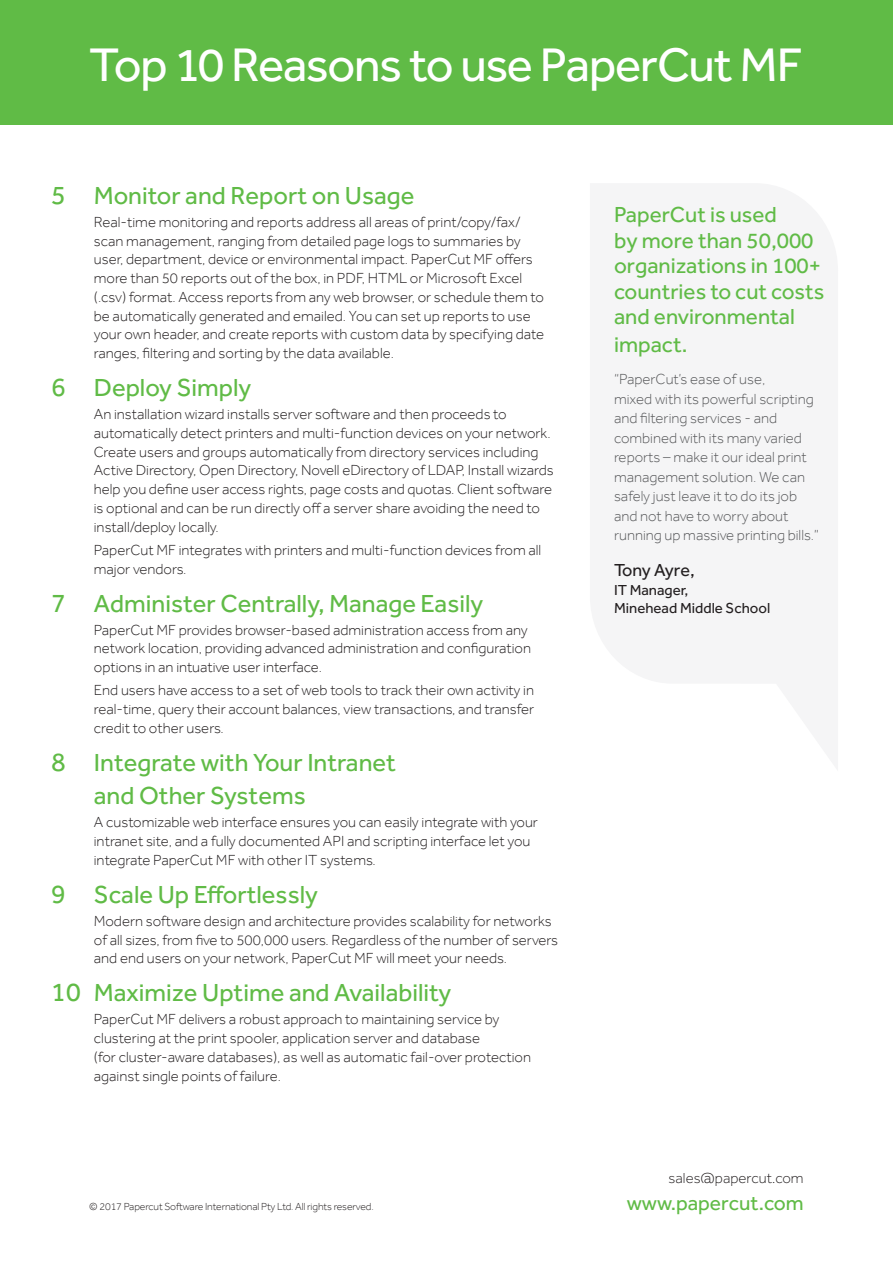
<style>
.page{position:relative;width:893px;height:1263px;background:#fff}
.page>*{position:absolute;margin:0;border:0;box-sizing:border-box;transform-origin:0 0}
.t1{font:48.75px "Effra";letter-spacing:-.03em;color:#fff}
.Medium_Body_Copy_Par{font:25.5px/33.8px "Effra";color:#60bb46}
.Medium_Body_Copy_Par-2{font:22.5px/25.5px "Effra";color:#60bb46}
.t2{font:21px "Effra";color:#60bb46}
.Medium_Body_Copy_Par-3{font:18px "Effra";letter-spacing:-.01em;color:#231f20}
.Medium_Body_Copy_Par-4{font:300 15px/18.8px "Effra";color:#231f20}
.Medium_Body_Copy_Par-5{font:300 15px/19.5px "Effra";color:#57585a}
.Medium_Body_Copy_Par-6{font:15px/18.8px "Effra";color:#231f20}
.t3{font:300 15px "Effra";color:#231f20}
.t4{font:300 10.5px "Effra";letter-spacing:-.01em;color:#231f20}
.s1{font-size:27px}
</style>
<div class="page">
<div style="left:0;top:0;width:893px;height:125px;background:#60bb46"></div>
<p class="t1" style="left:89px;top:36px;width:715px">Top 10 Reasons to use PaperCut MF</p>
<p class="Medium_Body_Copy_Par" style="left:51px;top:178px;width:365px"><span class="s1">5</span> Monitor and Report on Usage</p>
<p class="Medium_Body_Copy_Par-4" style="left:94px;top:213px;width:452px">Real-time monitoring and reports address all areas of print/copy/fax/ scan management, ranging from detailed page logs to summaries by user, department, device or environmental impact. PaperCut MF offers more than 50 reports out of the box, in PDF, HTML or Microsoft Excel (.csv) format. Access reports from any web browser, or schedule them to be automatically generated and emailed. You can set up reports to use your own header, and create reports with custom data by specifying date ranges, filtering and sorting by the data available.</p>
<p class="Medium_Body_Copy_Par" style="left:51px;top:370px;width:202px"><span class="s1">6</span> Deploy Simply</p>
<p class="Medium_Body_Copy_Par-4" style="left:94px;top:405px;width:461px">An installation wizard installs server software and then proceeds to automatically detect printers and multi-function devices on your network.<br>Create users and groups automatically from directory services including Active Directory, Open Directory, Novell eDirectory of LDAP, Install wizards help you define user access rights, page costs and quotas. Client software is optional and can be run directly off a server share avoiding the need to install/deploy locally.</p>
<p class="Medium_Body_Copy_Par-4" style="left:94px;top:540px;width:449px">PaperCut MF integrates with printers and multi-function devices from all major vendors.</p>
<p class="Medium_Body_Copy_Par" style="left:51px;top:586px;width:433px"><span class="s1">7</span> Administer Centrally, Manage Easily</p>
<p class="Medium_Body_Copy_Par-4" style="left:94px;top:620px;width:439px">PaperCut MF provides browser-based administration access from any network location, providing advanced administration and configuration options in an intuative user interface.</p>
<p class="Medium_Body_Copy_Par-4" style="left:94px;top:681px;width:442px;text-align:justify">End users have access to a set of web tools to track their own activity in real-time, query their account balances, view transactions, and transfer credit to other users.</p>
<p class="Medium_Body_Copy_Par" style="left:94px;top:745px;width:304px;text-indent:-43px"><span class="s1">8</span> Integrate with Your Intranet and Other Systems</p>
<p class="Medium_Body_Copy_Par-4" style="left:94px;top:813px;width:446px">A customizable web interface ensures you can easily integrate with your intranet site, and a fully documented API and scripting interface let you integrate PaperCut MF with other IT systems.</p>
<p class="Medium_Body_Copy_Par" style="left:51px;top:877px;width:268px"><span class="s1">9</span> Scale Up Effortlessly</p>
<p class="Medium_Body_Copy_Par-4" style="left:94px;top:911px;width:466px">Modern software design and architecture provides scalability for networks of all sizes, from five to 500,000 users. Regardless of the number of servers and end users on your network, PaperCut MF will meet your needs.</p>
<p class="Medium_Body_Copy_Par" style="left:51px;top:976px;width:402px"><span class="s1">10</span> Maximize Uptime and Availability</p>
<p class="Medium_Body_Copy_Par-4" style="left:94px;top:1010px;width:439px">PaperCut MF delivers a robust approach to maintaining service by clustering at the print spooler, application server and database<br>(for cluster-aware databases), as well as automatic fail-over protection against single points of failure.</p>
<p class="t4" style="left:89px;top:1201px;width:286px">© 2017 Papercut Software International Pty Ltd. All rights reserved.</p>
<p class="Medium_Body_Copy_Par-2" style="left:614px;top:202px;width:212px">PaperCut is used<br>by more than 50,000 organizations in 100+ countries to cut costs and environmental</p>
<p class="Medium_Body_Copy_Par-2" style="left:614px;top:332px;width:75px">impact.</p>
<p class="Medium_Body_Copy_Par-5" style="left:614px;top:370px;width:206px">“PaperCut’s ease of use,<br>mixed with its powerful scripting and filtering services - and combined with its many varied reports – make it our ideal print management solution. We can safely just leave it to do its job and not have to worry about running up massive printing bills.”</p>
<p class="Medium_Body_Copy_Par-3" style="left:614px;top:559px;width:82px">Tony Ayre,</p>
<p class="Medium_Body_Copy_Par-6" style="left:614px;top:580px;width:158px">IT Manager,<br>Minehead Middle School</p>
<p class="t3" style="left:669px;top:1169px;width:137px">sales@papercut.com</p>
<h3 class="t2" style="left:627px;top:1190px;width:179px">www.papercut.com</h3>
</div>
